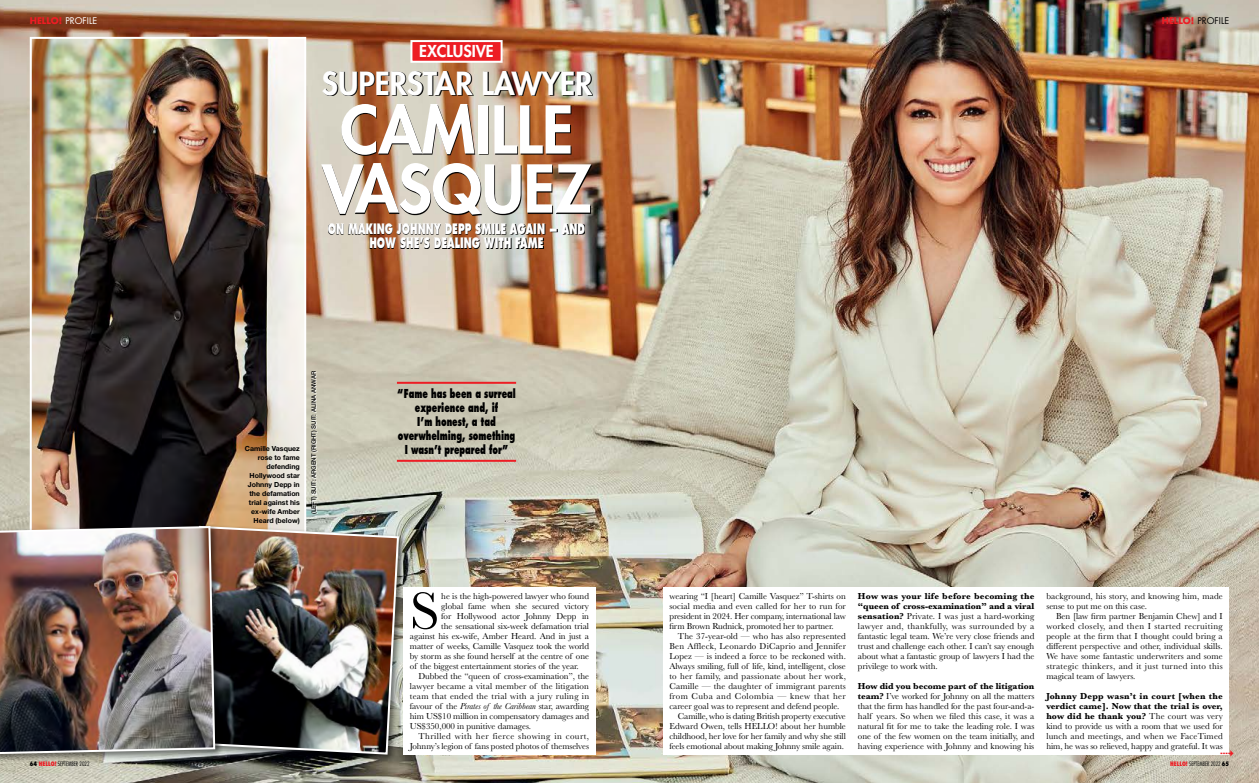
<style>
.page{position:relative;width:1259px;height:783px;background:#fff}
.page>*{position:absolute;margin:0;border:0;box-sizing:border-box;transform-origin:0 0}
.t1{font:800 64px/59px "Futura Std";letter-spacing:-.005em;color:#fff}
.t2{font:54.3px "Baskerville";color:#000}
.t3{font:800 31px "Futura Std";letter-spacing:-.005em;color:#fff}
.t4{font:800 16px "Futura Std";letter-spacing:-.005em;color:#fff}
.t5{font:800 14px/14px "Futura Std";letter-spacing:-.005em;color:#fff;text-align:center;scale:.66 1}
.t6{font:800 12px/14px "Futura Std";letter-spacing:-.005em;color:#000;text-align:center;scale:.66 1}
.t7{font:9px/10px "Baskerville";letter-spacing:-.005em;color:#000;text-align:justify}
.t8{font:9px "Baskerville";letter-spacing:.015em;color:#000}
.t9{font:9px "Baskerville";letter-spacing:.025em;color:#000}
.t10{font:9px "Baskerville";letter-spacing:.045em;color:#000}
.t11{font:9px "Baskerville";letter-spacing:.03em;color:#000}
.t12{font:9px "Baskerville";letter-spacing:.04em;color:#000}
.t13{font:9px "Futura Std";color:#fff}
.t14{font:9px "Futura Std";color:#000}
.t15{font:700 7px/9px "Helvetica Neue LT Std";color:#000;text-align:right}
.t16{font:300 condensed 6px "Futura Std";color:#000}
.t17{font:500 6px "Helvetica Neue LT Std";color:#000}
.s1{font-weight:700;color:#ed1d24}
.s2{font-weight:800}
.s3{font-weight:800;color:#ed1d24}
.s4{font-weight:800;font-size:5.8px;color:#ed1d24}
.s5{font-style:italic}
.s6{font-weight:700}
</style>
<div class="page">
<img style="left:0;top:0;width:1259px;height:782px">
<img style="left:33px;top:40px;width:270px;height:483px">
<div style="left:30px;top:37px;width:276px;height:612px;border:2px solid #fff"></div>
<div style="left:185px;top:523px;width:222px;height:239px;background:#000;opacity:.5"></div>
<img style="left:223px;top:524px;width:177px;height:231px">
<div style="left:0;top:523px;width:223px;height:239px;background:#000;opacity:.5"></div>
<img style="left:0;top:525px;width:216px;height:230px">
<svg style="left:312px;top:371px;width:5px;height:143px"></svg>
<div style="left:403px;top:587px;width:192px;height:167px;background:#fff"></div>
<img style="left:323px;top:71px;width:270px;height:25px">
<img style="left:328px;top:224px;width:257px;height:25px">
<svg style="left:322px;top:105px;width:270px;height:110px;background:#715b4b"></svg>
<div style="left:411px;top:41px;width:90px;height:21px;background:#ed1d24"></div>
<div style="left:410px;top:40px;width:92px;height:23px;border:2px solid #fff"></div>
<hr style="left:397px;top:459px;width:119px;height:2px;background:#ed1d24">
<hr style="left:397px;top:381px;width:119px;height:2px;background:#ed1d24">
<div style="left:663px;top:587px;width:566px;height:167px;background:#fff"></div>
<svg style="left:1220px;top:750px;width:13px;height:7px"></svg>
<p class="t13" style="left:30px;top:15px;width:69px"><span class="s1">HELLO!</span> PROFILE</p>
<p class="t16" style="left:30px;top:759px;width:61px"><span class="s2">64</span> <span class="s3">HELLO</span><span class="s4">!</span> SEPTEMBER 2022</p>
<p class="t4" style="left:419px;top:41px;width:76px">EXCLUSIVE</p>
<p class="t3" style="left:322px;top:63px;width:272px">SUPERSTAR LAWYER</p>
<p class="t1" style="left:322px;top:100px;width:271px">CAMILLE<br>VASQUEZ</p>
<p class="t5" style="left:328px;top:222px;width:391px">ON MAKING JOHNNY DEPP SMILE AGAIN — AND<br>HOW SHE’S DEALING WITH FAME</p>
<p class="t17" style="left:310px;top:513px;width:144px;rotate:-90deg">(LEFT) SUIT: ARGENT (RIGHT) SUIT: ALINA ANWAR</p>
<p class="t6" style="left:397px;top:387px;width:181px">“Fame has been a surreal experience and, if<br>I’m honest, a tad overwhelming, something</p>
<p class="t15" style="left:245px;top:443px;width:56px">Camille Vasquez</p>
<p class="t6" style="left:405px;top:443px;width:159px">I wasn’t prepared for”</p>
<p class="t15" style="left:248px;top:452px;width:53px">rose to fame defending<br>Hollywood star<br>Johnny Depp in the defamation trial against his ex-wife Amber<br>Heard (below)</p>
<p class="t2" style="left:410px;top:576px;width:31px">S</p>
<p class="t7" style="left:441px;top:590px;width:149px">he is the high-powered lawyer who found</p>
<p class="t7" style="left:441px;top:600px;width:149px">global fame when she secured victory</p>
<p class="t7" style="left:441px;top:610px;width:149px">for Hollywood actor Johnny Depp in</p>
<p class="t7" style="left:441px;top:620px;width:149px">the sensational six-week defamation trial</p>
<p class="t7" style="left:410px;top:630px;width:181px">against his ex-wife, Amber Heard. And in just a</p>
<p class="t7" style="left:410px;top:640px;width:181px">matter of weeks, Camille Vasquez took the world</p>
<p class="t7" style="left:410px;top:650px;width:181px">by storm as she found herself at the centre of one</p>
<p class="t7" style="left:410px;top:660px;width:170px">of the biggest entertainment stories of the year.</p>
<p class="t7" style="left:418px;top:670px;width:172px">Dubbed the “queen of cross-examination”, the</p>
<p class="t8" style="left:410px;top:680px;width:181px">lawyer became a vital member of the litigation</p>
<p class="t9" style="left:410px;top:690px;width:181px">team that ended the trial with a jury ruling in</p>
<p class="t7" style="left:410px;top:700px;width:181px">favour of the <span class="s5">Pirates of the Caribbean</span> star, awarding</p>
<p class="t7" style="left:410px;top:710px;width:181px">him US$10 million in compensatory damages and</p>
<p class="t7" style="left:410px;top:720px;width:123px">US$350,000 in punitive damages.</p>
<p class="t10" style="left:418px;top:730px;width:172px">Thrilled with her fierce showing in court,</p>
<p class="t7" style="left:410px;top:740px;width:181px">Johnny’s legion of fans posted photos of themselves</p>
<p class="t14" style="left:1161px;top:15px;width:69px"><span class="s1">HELLO!</span> PROFILE</p>
<p class="t7" style="left:669px;top:590px;width:178px">wearing “I [heart] Camille Vasquez” T-shirts on</p>
<p class="t8" style="left:669px;top:600px;width:178px">social media and even called for her to run for</p>
<p class="t7" style="left:669px;top:610px;width:178px">president in 2024. Her company, international law</p>
<p class="t7" style="left:669px;top:620px;width:166px">firm Brown Rudnick, promoted her to partner.</p>
<p class="t7" style="left:678px;top:630px;width:169px">The 37-year-old — who has also represented</p>
<p class="t9" style="left:669px;top:640px;width:178px">Ben Affleck, Leonardo DiCaprio and Jennifer</p>
<p class="t7" style="left:669px;top:650px;width:178px">Lopez — is indeed a force to be reckoned with.</p>
<p class="t7" style="left:669px;top:660px;width:178px">Always smiling, full of life, kind, intelligent, close</p>
<p class="t9" style="left:669px;top:670px;width:178px">to her family, and passionate about her work,</p>
<p class="t8" style="left:669px;top:680px;width:178px">Camille — the daughter of immigrant parents</p>
<p class="t10" style="left:669px;top:690px;width:178px">from Cuba and Colombia — knew that her</p>
<p class="t7" style="left:669px;top:700px;width:171px">career goal was to represent and defend people.</p>
<p class="t7" style="left:678px;top:710px;width:169px">Camille, who is dating British property executive</p>
<p class="t7" style="left:669px;top:720px;width:178px">Edward Owen, tells HELLO! about her humble</p>
<p class="t7" style="left:669px;top:730px;width:178px">childhood, her love for her family and why she still</p>
<p class="t7" style="left:669px;top:740px;width:176px">feels emotional about making Johnny smile again.</p>
<p class="t7" style="left:858px;top:590px;width:178px"><span class="s6">How was your life before becoming the “queen of cross-examination” and a viral sensation?</span> Private. I was just a hard-working lawyer and, thankfully, was surrounded by a fantastic legal team. We’re very close friends and trust and challenge each other. I can’t say enough about what a fantastic group of lawyers I had the privilege to work with.</p>
<p class="t7" style="left:858px;top:680px;width:178px"><span class="s6">How did you become part of the litigation team?</span> I’ve worked for Johnny on all the matters that the firm has handled for the past four-and-a&shy;half years. So when we filed this case, it was a natural fit for me to take the leading role. I was one of the few women on the team initially, and having experience with Johnny and knowing his</p>
<p class="t7" style="left:1046px;top:590px;width:178px">background, his story, and knowing him, made</p>
<p class="t7" style="left:1046px;top:600px;width:102px">sense to put me on this case.</p>
<p class="t7" style="left:1056px;top:610px;width:168px">Ben [law firm partner Benjamin Chew] and I</p>
<p class="t12" style="left:1046px;top:620px;width:178px">worked closely, and then I started recruiting</p>
<p class="t7" style="left:1046px;top:630px;width:178px">people at the firm that I thought could bring a</p>
<p class="t7" style="left:1046px;top:640px;width:178px">different perspective and other, individual skills.</p>
<p class="t7" style="left:1046px;top:650px;width:178px">We have some fantastic underwriters and some</p>
<p class="t11" style="left:1046px;top:659px;width:178px">strategic thinkers, and it just turned into this</p>
<p class="t7" style="left:1046px;top:670px;width:91px">magical team of lawyers.</p>
<p class="t7" style="left:1046px;top:690px;width:178px"><span class="s6">Johnny Depp wasn’t in court [when the verdict came]. Now that the trial is over, how did he thank you?</span> The court was very kind to provide us with a room that we used for lunch and meetings, and when we FaceTimed him, he was so relieved, happy and grateful. It was</p>
<p class="t16" style="left:1170px;top:759px;width:61px"><span class="s3">HELLO</span><span class="s4">!</span> SEPTEMBER 2022 <span class="s2">65</span></p>
</div>
